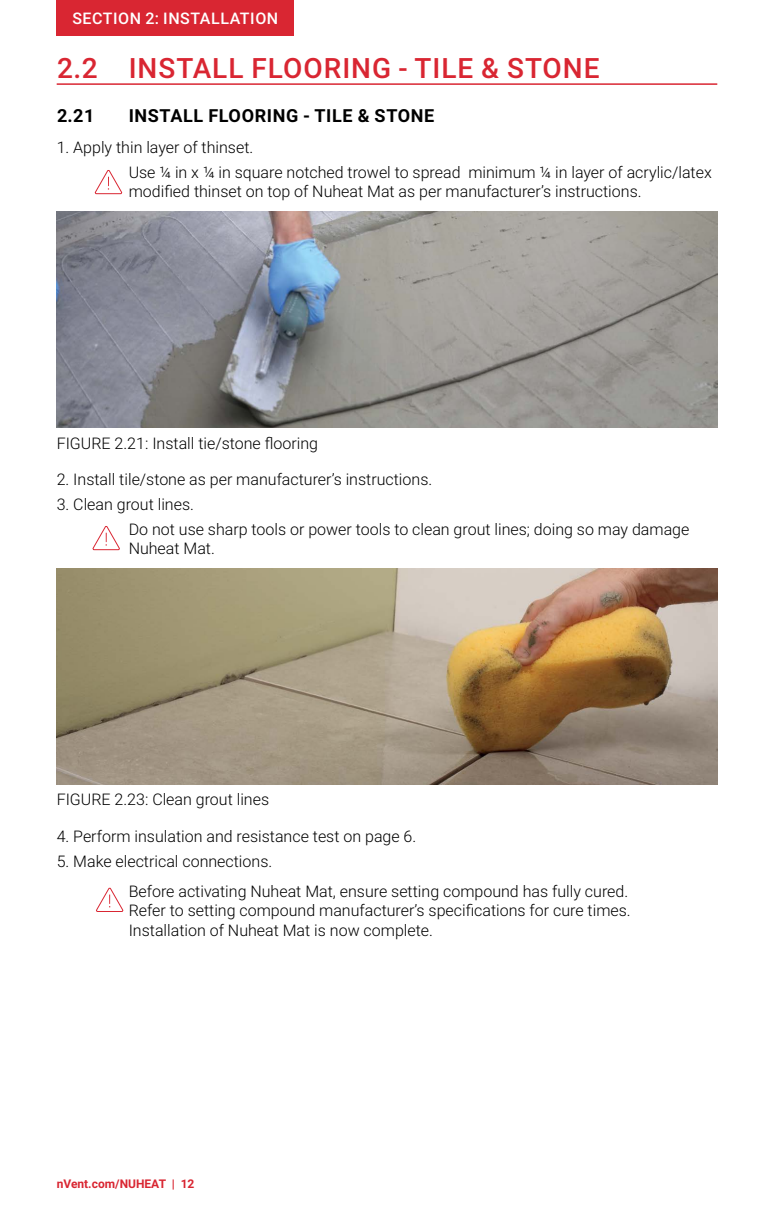
<style>
.page{position:relative;width:774px;height:1224px;background:#fff}
.page>*{position:absolute;margin:0;border:0;box-sizing:border-box;transform-origin:0 0}
.t1{font:500 28px "Roboto";letter-spacing:.035em;color:#d92632}
.t2{font:700 18px "Roboto";letter-spacing:.035em;color:#000}
.t3{font:300 16px/24.8px "Roboto";color:#000}
.t4{font:500 16px "Roboto";letter-spacing:.035em;color:#fff}
.t5{font:700 12px "Roboto";color:#d92632}
</style>
<div class="page">
<hr style="left:57px;top:83px;width:660px;height:2px;background:#d92632">
<img style="left:57px;top:212px;width:660px;height:216px">
<img style="left:57px;top:568px;width:660px;height:216px">
<svg style="left:94px;top:170px;width:28px;height:25px"></svg>
<svg style="left:96px;top:888px;width:28px;height:24px"></svg>
<svg style="left:92px;top:526px;width:28px;height:25px"></svg>
<div style="left:57px;top:0;width:237px;height:36px;background:#d92632"></div>
<p class="t4" style="left:72px;top:7px;width:207px">SECTION 2: INSTALLATION</p>
<h1 class="t1" style="left:57px;top:48px;width:544px">2.2 INSTALL FLOORING - TILE &amp; STONE</h1>
<p class="t2" style="left:57px;top:103px;width:39px">2.21</p>
<p class="t2" style="left:129px;top:103px;width:307px">INSTALL FLOORING - TILE &amp; STONE</p>
<p class="t3" style="left:129px;top:134px;width:585px;text-indent:-72px">1. Apply thin layer of thinset.<br>Use ¼ in x ¼ in square notched trowel to spread minimum ¼ in layer of acrylic/latex</p>
<p class="t3" style="left:129px;top:178px;width:514px">modified thinset on top of Nuheat Mat as per manufacturer’s instructions.</p>
<p class="t3" style="left:57px;top:430px;width:263px">FIGURE 2.21: Install tie/stone flooring</p>
<p class="t3" style="left:57px;top:466px;width:377px">2. Install tile/stone as per manufacturer’s instructions.</p>
<p class="t3" style="left:129px;top:491px;width:562px;text-indent:-72px">3. Clean grout lines.<br>Do not use sharp tools or power tools to clean grout lines; doing so may damage</p>
<p class="t3" style="left:129px;top:535px;width:88px">Nuheat Mat.</p>
<p class="t3" style="left:57px;top:787px;width:214px">FIGURE 2.23: Clean grout lines</p>
<p class="t3" style="left:57px;top:823px;width:361px">4. Perform insulation and resistance test on page 6.</p>
<p class="t3" style="left:129px;top:845px;width:501px;line-height:30.6px;text-indent:-72px">5. Make electrical connections.<br>Before activating Nuheat Mat, ensure setting compound has fully cured.</p>
<p class="t3" style="left:129px;top:901px;width:504px;line-height:19.2px">Refer to setting compound manufacturer’s specifications for cure times.<br>Installation of Nuheat Mat is now complete.</p>
<p class="t5" style="left:57px;top:1175px;width:139px">nVent.com/NUHEAT | 12</p>
</div>
